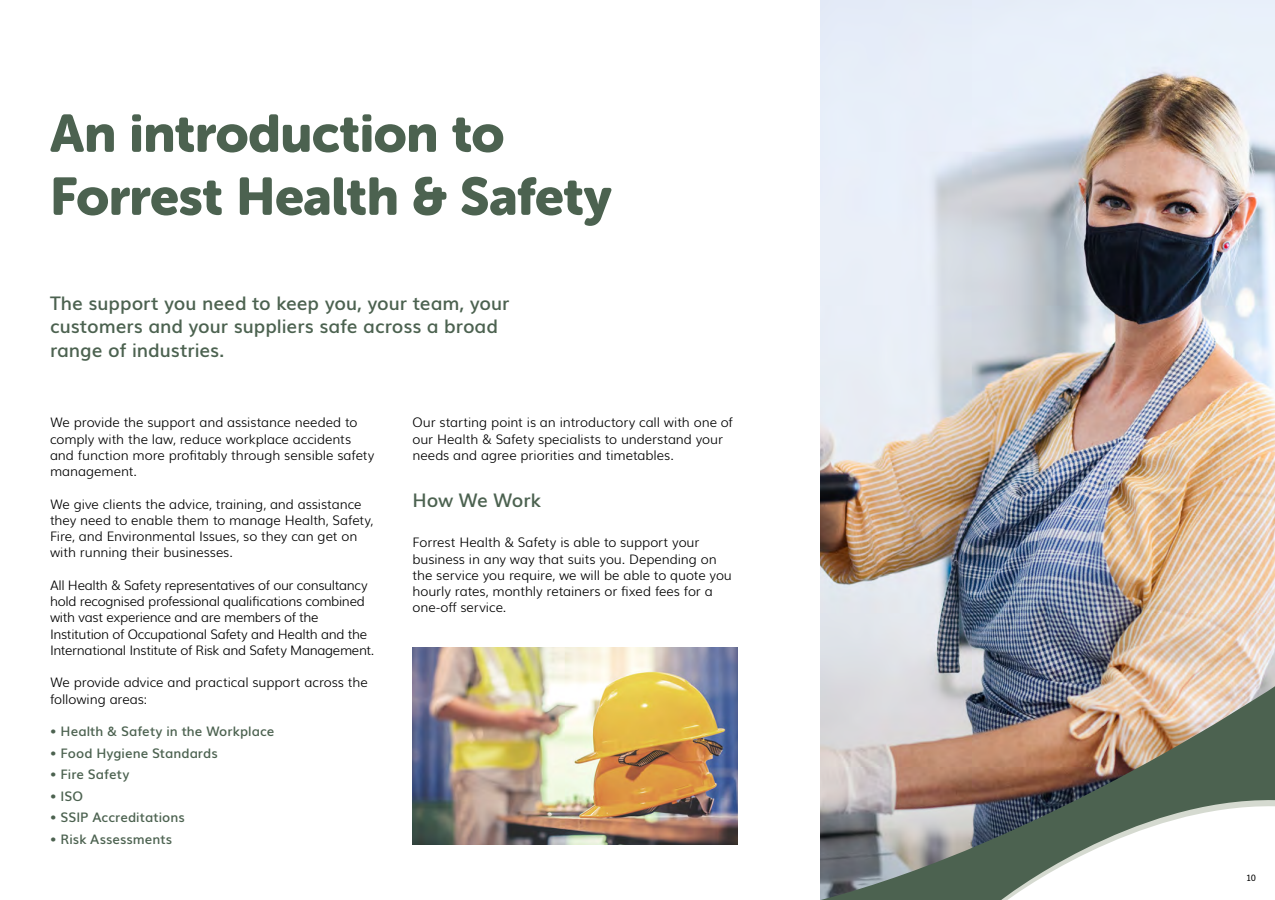
<style>
.page{position:relative;width:1275px;height:900px;background:#fff}
.page>*{position:absolute;margin:0;border:0;box-sizing:border-box;transform-origin:0 0}
.t1{font:52.5px/63px "Museo Sans Rounded 900";letter-spacing:-.01em;color:#4c6250}
.t2{font:600 18.75px/23.8px "Muli";color:#4c6250}
.t3{font:300 13.12px/16.2px "Muli";letter-spacing:-.01em;color:#000}
.t4{font:600 13.12px "Muli";letter-spacing:.005em;color:#4c6250}
.t5{font:8.75px "Muli";color:#000}
</style>
<div class="page">
<img style="left:820px;top:0;width:455px;height:686px">
<img style="left:820px;top:686px;width:455px;height:214px">
<svg style="left:1001px;top:797px;width:274px;height:103px"></svg>
<img style="left:412px;top:648px;width:326px;height:196px">
<h1 class="t1" style="left:50px;top:102px;width:563px">An introduction to<br>Forrest Health &amp; Safety</h1>
<h2 class="t2" style="left:50px;top:290px;width:461px">The support you need to keep you, your team, your customers and your suppliers safe across a broad range of industries.</h2>
<p class="t3" style="left:50px;top:413px;width:326px">We provide the support and assistance needed to comply with the law, reduce workplace accidents and function more profitably through sensible safety management.</p>
<p class="t3" style="left:50px;top:495px;width:325px">We give clients the advice, training, and assistance they need to enable them to manage Health, Safety, Fire, and Environmental Issues, so they can get on with running their businesses.</p>
<p class="t3" style="left:50px;top:576px;width:326px">All Health &amp; Safety representatives of our consultancy hold recognised professional qualifications combined with vast experience and are members of the Institution of Occupational Safety and Health and the International Institute of Risk and Safety Management.</p>
<p class="t3" style="left:50px;top:673px;width:319px">We provide advice and practical support across the following areas:</p>
<p class="t4" style="left:50px;top:721px;width:226px">• Health &amp; Safety in the Workplace</p>
<p class="t4" style="left:50px;top:742px;width:169px">• Food Hygiene Standards</p>
<p class="t4" style="left:50px;top:764px;width:81px">• Fire Safety</p>
<p class="t4" style="left:50px;top:785px;width:35px">• ISO</p>
<p class="t4" style="left:50px;top:807px;width:136px">• SSIP Accreditations</p>
<p class="t4" style="left:50px;top:828px;width:124px">• Risk Assessments</p>
<p class="t3" style="left:412px;top:413px;width:322px">Our starting point is an introductory call with one of our Health &amp; Safety specialists to understand your needs and agree priorities and timetables.</p>
<h2 class="t2" style="left:412px;top:487px;width:130px">How We Work</h2>
<p class="t3" style="left:412px;top:533px;width:321px">Forrest Health &amp; Safety is able to support your business in any way that suits you. Depending on the service you require, we will be able to quote you hourly rates, monthly retainers or fixed fees for a one-off service.</p>
<p class="t5" style="left:1246px;top:871px;width:12px">10</p>
</div>
